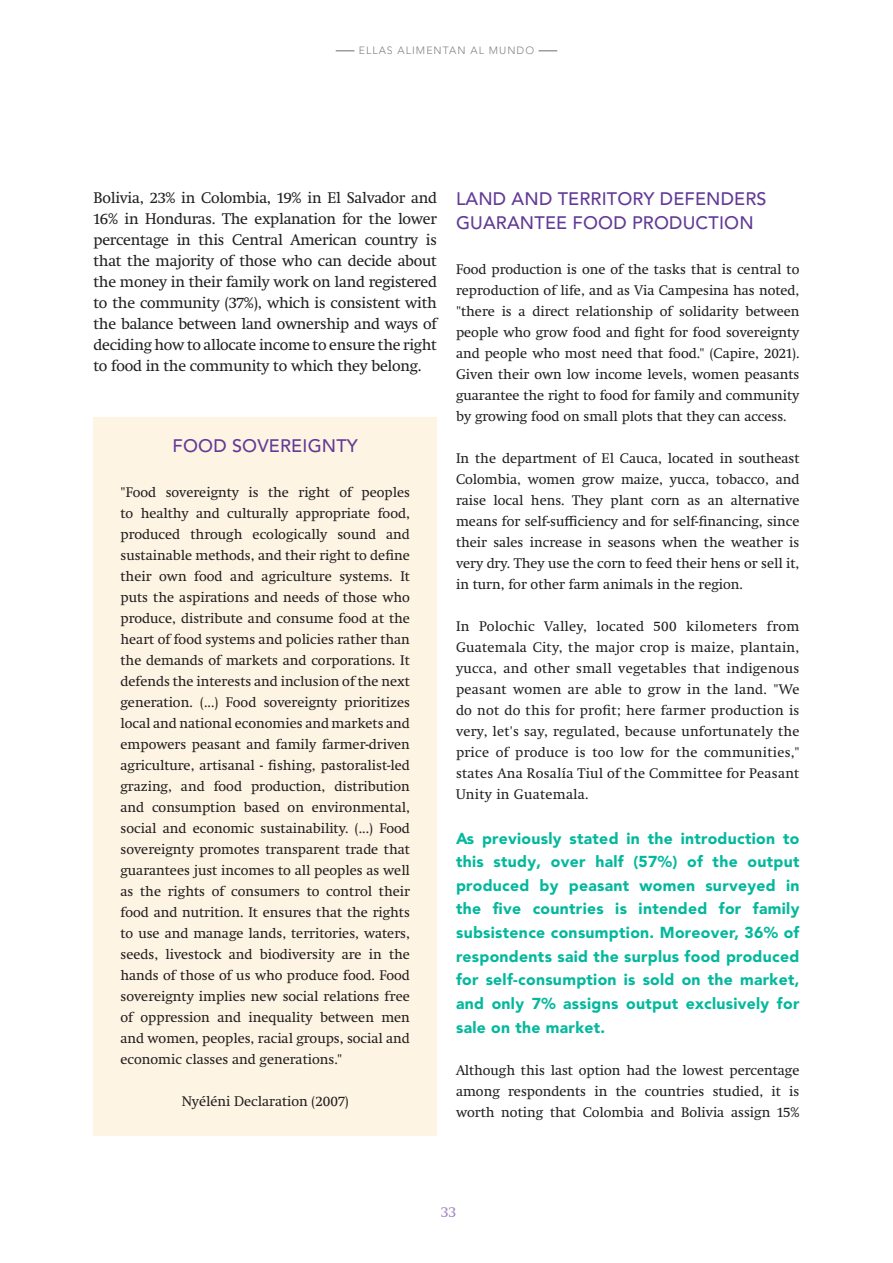
<style>
.page{position:relative;width:893px;height:1263px;background:#fff}
.page>*{position:absolute;margin:0;border:0;box-sizing:border-box;transform-origin:0 0}
.Sub_Subtítulo{font:500 18px/24px "Avenir LT Pro";letter-spacing:.01em;color:#633b97}
.Cuerpo{font:15.75px/21px "Swift Neue LT Pro";letter-spacing:-.015em;color:#231f20;text-align:justify}
.Cuerpo-2{font:900 15.75px/23.5px "Avenir LT Pro";letter-spacing:.02em;color:#03b89d;text-align:justify}
.t1{font:15px "Swift Neue LT Pro";color:#633b97}
.Cuerpo-3{font:14.25px/21px "Swift Neue LT Pro";color:#231f20;text-align:justify}
.t2{font:300 10.5px "Avenir LT Pro";letter-spacing:.1em;color:#808285}
</style>
<div class="page">
<div style="left:94px;top:417px;width:343px;height:718px;background:#fef4e3"></div>
<svg style="left:538px;top:51px;width:19px;height:1px"></svg>
<svg style="left:336px;top:51px;width:18px;height:1px"></svg>
<p class="t2" style="left:359px;top:44px;width:177px">ELLAS ALIMENTAN AL MUNDO</p>
<p class="Cuerpo" style="left:94px;top:187px;width:345px">Bolivia, 23% in Colombia, 19% in El Salvador and 16% in Honduras. The explanation for the lower percentage in this Central American country is that the majority of those who can decide about the money in their family work on land registered to the community (37%), which is consistent with the balance between land ownership and ways of deciding how to allocate income to ensure the right to food in the community to which they belong.</p>
<p class="Sub_Subtítulo" style="left:173px;top:434px;width:187px">FOOD SOVEREIGNTY</p>
<p class="Cuerpo-3" style="left:121px;top:482px;width:291px">"Food sovereignty is the right of peoples to healthy and culturally appropriate food, produced through ecologically sound and sustainable methods, and their right to define their own food and agriculture systems. It puts the aspirations and needs of those who produce, distribute and consume food at the heart of food systems and policies rather than the demands of markets and corporations. It defends the interests and inclusion of the next generation. (...) Food sovereignty prioritizes local and national economies and markets and empowers peasant and family farmer-driven agriculture, artisanal - fishing, pastoralist-led grazing, and food production, distribution and consumption based on environmental, social and economic sustainability. (...) Food sovereignty promotes transparent trade that guarantees just incomes to all peoples as well as the rights of consumers to control their food and nutrition. It ensures that the rights to use and manage lands, territories, waters, seeds, livestock and biodiversity are in the hands of those of us who produce food. Food sovereignty implies new social relations free of oppression and inequality between men and women, peoples, racial groups, social and economic classes and generations."</p>
<p class="Cuerpo-3" style="left:182px;top:1091px;width:169px">Nyéléni Declaration (2007)</p>
<p class="Sub_Subtítulo" style="left:456px;top:187px;width:312px">LAND AND TERRITORY DEFENDERS<br>GUARANTEE FOOD PRODUCTION</p>
<p class="Cuerpo-3" style="left:456px;top:259px;width:345px">Food production is one of the tasks that is central to reproduction of life, and as Via Campesina has noted, "there is a direct relationship of solidarity between people who grow food and fight for food sovereignty and people who most need that food." (Capire, 2021).<br>Given their own low income levels, women peasants guarantee the right to food for family and community by growing food on small plots that they can access.</p>
<p class="Cuerpo-3" style="left:456px;top:448px;width:345px">In the department of El Cauca, located in southeast Colombia, women grow maize, yucca, tobacco, and raise local hens. They plant corn as an alternative means for self-sufficiency and for self-financing, since their sales increase in seasons when the weather is very dry. They use the corn to feed their hens or sell it, in turn, for other farm animals in the region.</p>
<p class="Cuerpo-3" style="left:456px;top:616px;width:345px">In Polochic Valley, located 500 kilometers from Guatemala City, the major crop is maize, plantain, yucca, and other small vegetables that indigenous peasant women are able to grow in the land. "We do not do this for profit; here farmer production is very, let's say, regulated, because unfortunately the price of produce is too low for the communities," states Ana Rosalía Tiul of the Committee for Peasant Unity in Guatemala.</p>
<p class="Cuerpo-2" style="left:456px;top:826px;width:345px">As previously stated in the introduction to this study, over half (57%) of the output produced by peasant women surveyed in the five countries is intended for family subsistence consumption. Moreover, 36% of respondents said the surplus food produced for self-consumption is sold on the market, and only 7% assigns output exclusively for sale on the market.</p>
<p class="Cuerpo-3" style="left:456px;top:1059px;width:345px">Although this last option had the lowest percentage among respondents in the countries studied, it is worth noting that Colombia and Bolivia assign 15%</p>
<p class="t1" style="left:441px;top:1203px;width:17px">33</p>
</div>
